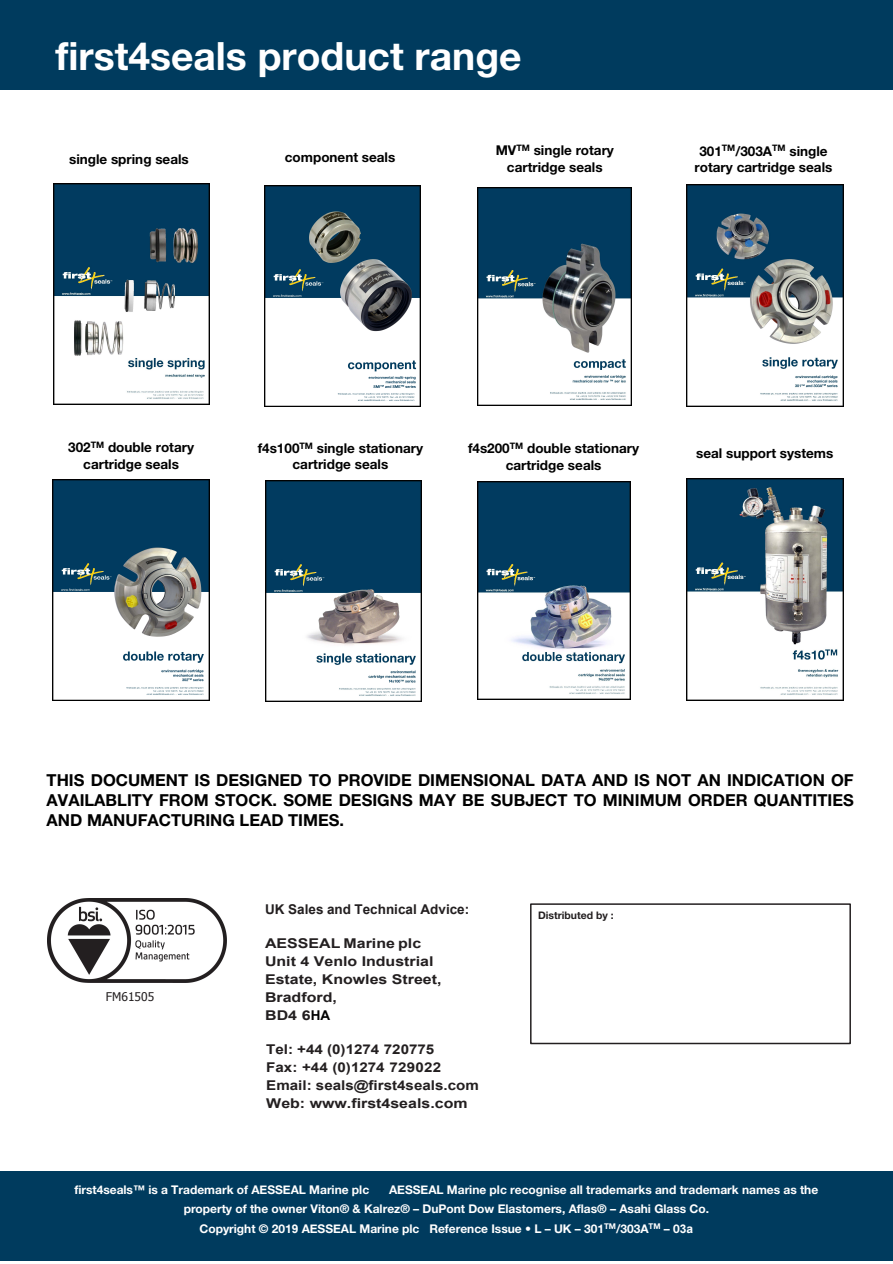
<style>
.page{position:relative;width:893px;height:1264px;background:#fff}
.page>*{position:absolute;margin:0;border:0;box-sizing:border-box;transform-origin:0 0}
.t1{font:700 39px "Helvetica Neue LT Std";color:#fff}
.t2{font:700 16.5px/19.6px "Helvetica Neue LT Std";color:#000;text-align:justify}
.t3{font:700 13.5px/17px "Helvetica Neue LT Std";color:#000;text-align:center}
.t4{font:700 13.5px/17.9px "Arial";color:#231f20;scale:1.12 1}
.t5{font:700 13.5px/17.9px "Arial";color:#231f20;scale:1.18 1}
.t6{font:700 13.5px "Arial";color:#231f20}
.t7{font:700 12px "Helvetica Neue LT Std";color:#fff}
.t8{font:12px "Tahoma";color:#231f20}
.t9{font:700 10.5px "Helvetica Neue LT Std";color:#231f20}
.s1{font-style:inherit}
.s2{color:#000}
.s3{font-family:"Helvetica Neue"}
.s4{font-family:"Arial"}
</style>
<div class="page">
<div style="left:530px;top:903px;width:320px;height:140px;border:1px solid #231f20"></div>
<img style="left:264px;top:185px;width:156px;height:221px">
<img style="left:53px;top:183px;width:157px;height:222px">
<img style="left:477px;top:187px;width:154px;height:219px">
<img style="left:686px;top:185px;width:157px;height:221px">
<img style="left:686px;top:478px;width:157px;height:222px">
<img style="left:477px;top:482px;width:153px;height:217px">
<img style="left:265px;top:480px;width:156px;height:221px">
<img style="left:53px;top:479px;width:156px;height:221px">
<div style="left:1px;top:0;width:891px;height:89px;background:#003b5e"></div>
<div style="left:0;top:1171px;width:892px;height:89px;background:#003b5e"></div>
<img style="left:47px;top:898px;width:180px;height:84px">
<h1 class="t1" style="left:56px;top:32px;width:467px">first4seals product range</h1>
<p class="t3" style="left:69px;top:150px;width:121px">single spring seals</p>
<p class="t3" style="left:285px;top:148px;width:112px">component seals</p>
<p class="t3" style="left:495px;top:141px;width:120px">MV<sup>TM</sup> single rotary cartridge seals</p>
<p class="t3" style="left:694px;top:142px;width:139px;line-height:16px">301<sup>TM</sup>/303A<sup>TM</sup> single rotary cartridge seals</p>
<p class="t3" style="left:68px;top:439px;width:127px;line-height:16.4px">302<sup>TM</sup> double rotary cartridge seals</p>
<p class="t3" style="left:258px;top:440px;width:167px;line-height:15.5px">f4s100<sup>TM</sup> single stationary cartridge seals</p>
<p class="t3" style="left:696px;top:444px;width:139px">seal support systems</p>
<p class="t3" style="left:468px;top:440px;width:173px;line-height:16.2px">f4s200<sup>TM</sup> double stationary cartridge seals</p>
<p class="t2" style="left:47px;top:770px;width:808px">THIS DOCUMENT IS DESIGNED TO PROVIDE DIMENSIONAL DATA AND IS NOT AN INDICATION OF AVAILABLITY FROM STOCK. SOME DESIGNS MAY BE SUBJECT TO MINIMUM ORDER QUANTITIES AND MANUFACTURING LEAD TIMES.</p>
<p class="t8" style="left:106px;top:988px;width:50px">FM61505</p>
<p class="t6" style="left:265px;top:899px;width:206px"><span class="s1">UK S</span>ales and <span class="s1">T</span>echnical <span class="s1">A</span>dvice:</p>
<p class="t5" style="left:265px;top:934px;width:151px"><span class="s1">AESSEAL Marine</span> plc<br><span class="s1">U</span>nit 4 <span class="s1">V</span>enlo <span class="s1">I</span>ndustrial<br><span class="s1">E</span>state, <span class="s1">K</span>nowles <span class="s1">Street</span>,<br><span class="s1">B</span>radford,<br><span class="s1">BD</span>4 6<span class="s2">HA</span></p>
<p class="t4" style="left:266px;top:1040px;width:191px"><span class="s1">T</span>el: +44 (0)1274 720775<br><span class="s1">F</span>ax: +44 (0)1274 729022<br><span class="s1">E</span>mail: seals@first4seals.com<br><span class="s1">W</span>eb: www.first4seals.com</p>
<p class="t9" style="left:538px;top:908px;width:77px">Distributed by :</p>
<p class="t7" style="left:74px;top:1181px;width:296px">first4seals™ is a Trademark of <span class="s3">AESSEAL Marine</span> plc</p>
<p class="t7" style="left:389px;top:1181px;width:430px"><span class="s3">AESSEAL Marine</span> plc recognise all trademarks and trademark names as the</p>
<p class="t7" style="left:184px;top:1201px;width:527px">property of the owner Viton® &amp; Kalrez® – DuPont Dow Elastomers, Aflas® – Asahi Glass Co.</p>
<p class="t7" style="left:199px;top:1220px;width:495px">Copyright © 201<span class="s4">9</span> <span class="s3">AESSEAL Marine</span> plc Reference Issue • L – UK – 301<sup>TM</sup>/303A<sup>TM</sup> – 0<span class="s4">3a</span></p>
</div>
